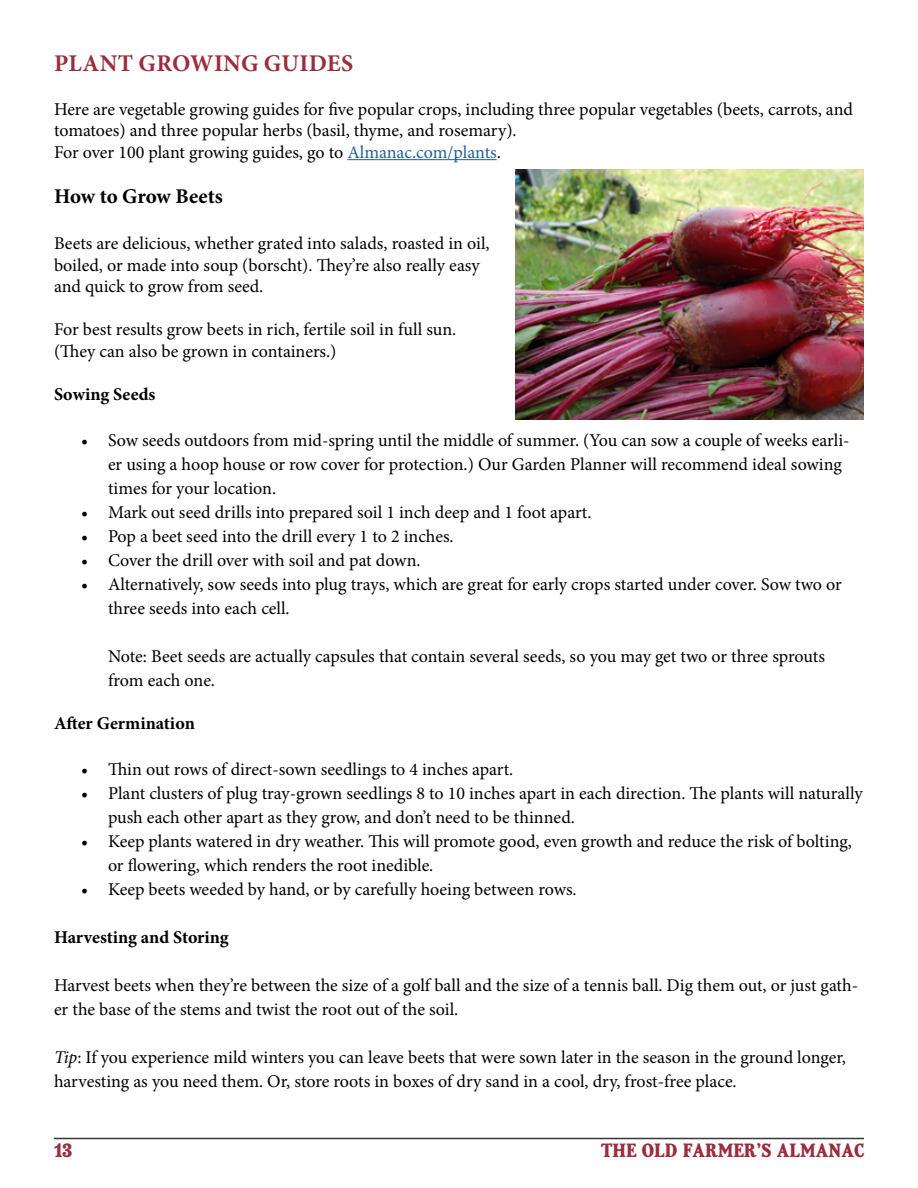
<style>
.page{position:relative;width:918px;height:1188px;background:#fff}
.page>*{position:absolute;margin:0;border:0;box-sizing:border-box;transform-origin:0 0}
.t1{font:700 24px "Minion Pro";letter-spacing:.01em;color:#9b2d3d}
.t2{font:700 21px "Minion Pro";letter-spacing:-.005em;color:#000}
.t3{font:18px/24px "Minion Pro";color:#000}
.t4{font:700 18px "Minion Pro";color:#000}
.t5{font:700 18px "OFA Deck";color:#9b2d3d}
.s1{color:#215e9e}
.s2{font-style:italic}
</style>
<div class="page">
<hr style="left:54px;top:1138px;width:810px;height:1px;background:#3a3938">
<hr style="left:347px;top:159px;width:150px;height:1px;background:#215e9e">
<img style="left:516px;top:169px;width:348px;height:250px">
<h1 class="t1" style="left:54px;top:47px;width:301px">PLANT GROWING GUIDES</h1>
<p class="t3" style="left:54px;top:98px;width:801px;line-height:21.6px">Here are vegetable growing guides for five popular crops, including three popular vegetables (beets, carrots, and tomatoes) and three popular herbs (basil, thyme, and rosemary).<br>For over 100 plant growing guides, go to <span class="s1">Almanac.com/plants</span>.</p>
<p class="t2" style="left:54px;top:182px;width:170px">How to Grow Beets</p>
<p class="t3" style="left:54px;top:233px;width:437px;line-height:21.6px">Beets are delicious, whether grated into salads, roasted in oil, boiled, or made into soup (borscht). They’re also really easy and quick to grow from seed.</p>
<p class="t3" style="left:54px;top:319px;width:404px;line-height:21.6px">For best results grow beets in rich, fertile soil in full sun. (They can also be grown in containers.)</p>
<p class="t4" style="left:54px;top:382px;width:103px">Sowing Seeds</p>
<p class="t3" style="left:108px;top:428px;width:743px;text-indent:-27px">• Sow seeds outdoors from mid-spring until the middle of summer. (You can sow a couple of weeks earli&shy;er using a hoop house or row cover for protection.) Our Garden Planner will recommend ideal sowing times for your location.</p>
<p class="t3" style="left:81px;top:500px;width:512px">• Mark out seed drills into prepared soil 1 inch deep and 1 foot apart.</p>
<p class="t3" style="left:81px;top:524px;width:374px">• Pop a beet seed into the drill every 1 to 2 inches.</p>
<p class="t3" style="left:81px;top:548px;width:341px">• Cover the drill over with soil and pat down.</p>
<p class="t3" style="left:108px;top:572px;width:735px;text-indent:-27px">• Alternatively, sow seeds into plug trays, which are great for early crops started under cover. Sow two or three seeds into each cell.</p>
<p class="t3" style="left:108px;top:644px;width:718px">Note: Beet seeds are actually capsules that contain several seeds, so you may get two or three sprouts from each one.</p>
<p class="t4" style="left:54px;top:711px;width:142px">After Germination</p>
<p class="t3" style="left:81px;top:757px;width:434px">• Thin out rows of direct-sown seedlings to 4 inches apart.</p>
<p class="t3" style="left:108px;top:781px;width:756px;text-indent:-27px">• Plant clusters of plug tray-grown seedlings 8 to 10 inches apart in each direction. The plants will naturally push each other apart as they grow, and don’t need to be thinned.</p>
<p class="t3" style="left:108px;top:829px;width:745px;text-indent:-27px">• Keep plants watered in dry weather. This will promote good, even growth and reduce the risk of bolting, or flowering, which renders the root inedible.</p>
<p class="t3" style="left:81px;top:877px;width:497px">• Keep beets weeded by hand, or by carefully hoeing between rows.</p>
<p class="t4" style="left:54px;top:924px;width:176px">Harvesting and Storing</p>
<p class="t3" style="left:54px;top:973px;width:806px">Harvest beets when they’re between the size of a golf ball and the size of a tennis ball. Dig them out, or just gath&shy;er the base of the stems and twist the root out of the soil.</p>
<p class="t3" style="left:54px;top:1045px;width:794px"><span class="s2">Tip</span>: If you experience mild winters you can leave beets that were sown later in the season in the ground longer, harvesting as you need them. Or, store roots in boxes of dry sand in a cool, dry, frost-free place.</p>
<p class="t5" style="left:54px;top:1143px;width:20px">13</p>
<p class="t5" style="left:601px;top:1143px;width:264px">THE OLD FARMER’S ALMANAC</p>
</div>
